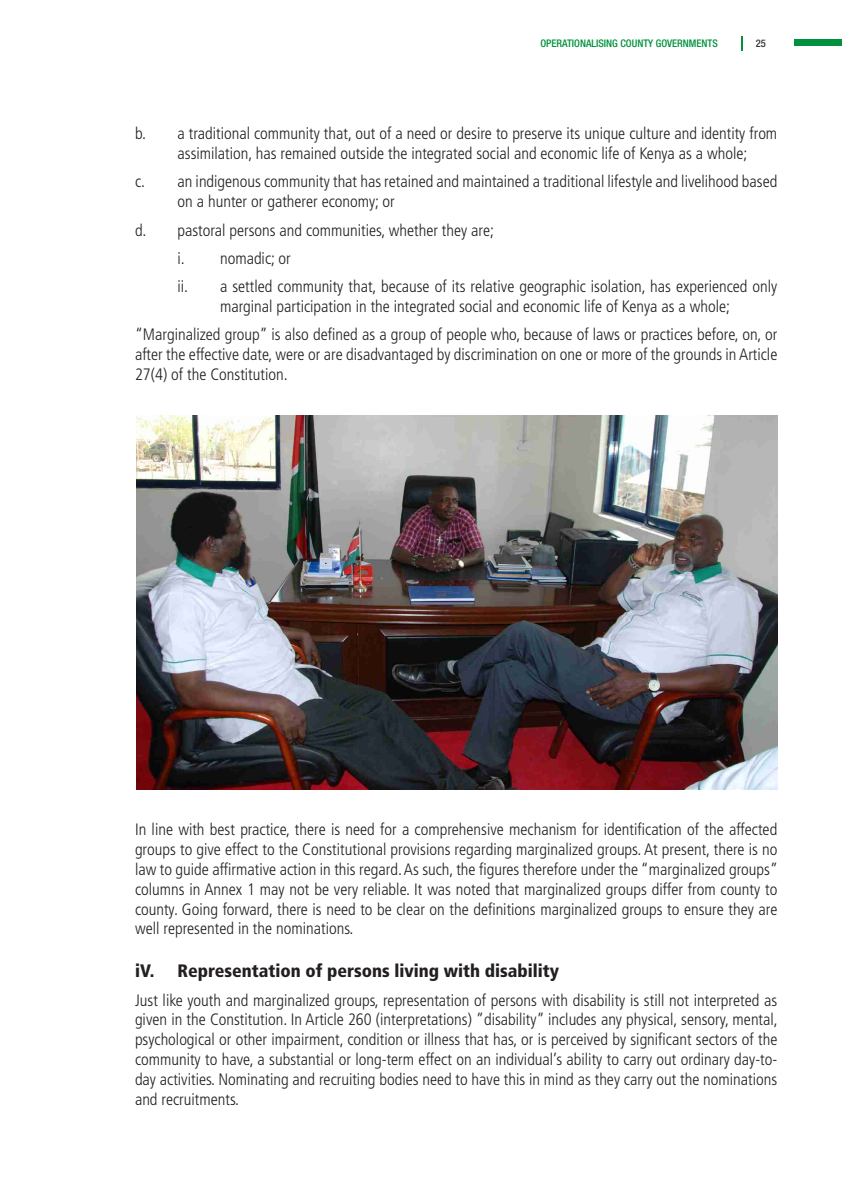
<style>
.page{position:relative;width:842px;height:1191px;background:#fff}
.page>*{position:absolute;margin:0;border:0;box-sizing:border-box;transform-origin:0 0}
.t1{font:900 condensed 18px "Frutiger";letter-spacing:.005em;color:#231f20}
.t2{font:300 condensed 16.5px/19.8px "Frutiger";letter-spacing:.005em;color:#231f20}
.t3{font:500 condensed 10.5px "Helvetica Neue LT Com";letter-spacing:.005em;color:#00913e}
.t4{font:500 condensed 10.5px "Helvetica Neue LT Com";color:#393536}
</style>
<div class="page">
<div style="left:794px;top:40px;width:48px;height:6px;background:#00913e"></div>
<svg style="left:742px;top:37px;width:1px;height:14px"></svg>
<img style="left:136px;top:416px;width:641px;height:373px">
<p class="t3" style="left:540px;top:39px;width:179px">OPERATIONALISING COUNTY GOVERNMENTS</p>
<p class="t4" style="left:756px;top:40px;width:12px">25</p>
<p class="t2" style="left:178px;top:124px;width:601px;text-indent:-43px">b. a traditional community that, out of a need or desire to preserve its unique culture and identity from assimilation, has remained outside the integrated social and economic life of Kenya as a whole;</p>
<p class="t2" style="left:178px;top:172px;width:601px;text-indent:-43px">c. an indigenous community that has retained and maintained a traditional lifestyle and livelihood based on a hunter or gatherer economy; or</p>
<p class="t2" style="left:178px;top:216px;width:601px;line-height:28.3px;text-indent:-43px">d. pastoral persons and communities, whether they are;<br>i. nomadic; or<br>ii. a settled community that, because of its relative geographic isolation, has experienced only</p>
<p class="t2" style="left:135px;top:292px;width:644px;line-height:28.3px;text-indent:85px">marginal participation in the integrated social and economic life of Kenya as a whole; “Marginalized group” is also defned as a group of people who, because of laws or practices before, on, or</p>
<p class="t2" style="left:135px;top:345px;width:644px">after the effective date, were or are disadvantaged by discrimination on one or more of the grounds in Article<br>27(4) of the Constitution.</p>
<p class="t2" style="left:135px;top:820px;width:644px;text-align:justify">In line with best practice, there is need for a comprehensive mechanism for identifcation of the affected groups to give effect to the Constitutional provisions regarding marginalized groups. At present, there is no law to guide affrmative action in this regard.As such, the fgures therefore under the “marginalized groups” columns in Annex 1 may not be very reliable. It was noted that marginalized groups differ from county to county. Going forward, there is need to be clear on the defnitions marginalized groups to ensure they are well represented in the nominations.</p>
<p class="t1" style="left:135px;top:960px;width:426px">iV. Representation of persons living with disability</p>
<p class="t2" style="left:135px;top:990px;width:644px;text-align:justify">Just like youth and marginalized groups, representation of persons with disability is still not interpreted as given in the Constitution. In Article 260 (interpretations) ”disability” includes any physical, sensory, mental, psychological or other impairment, condition or illness that has, or is perceived by signifcant sectors of the community to have, a substantial or long-term effect on an individual’s ability to carry out ordinary day-to&shy;day activities. Nominating and recruiting bodies need to have this in mind as they carry out the nominations and recruitments.</p>
</div>
